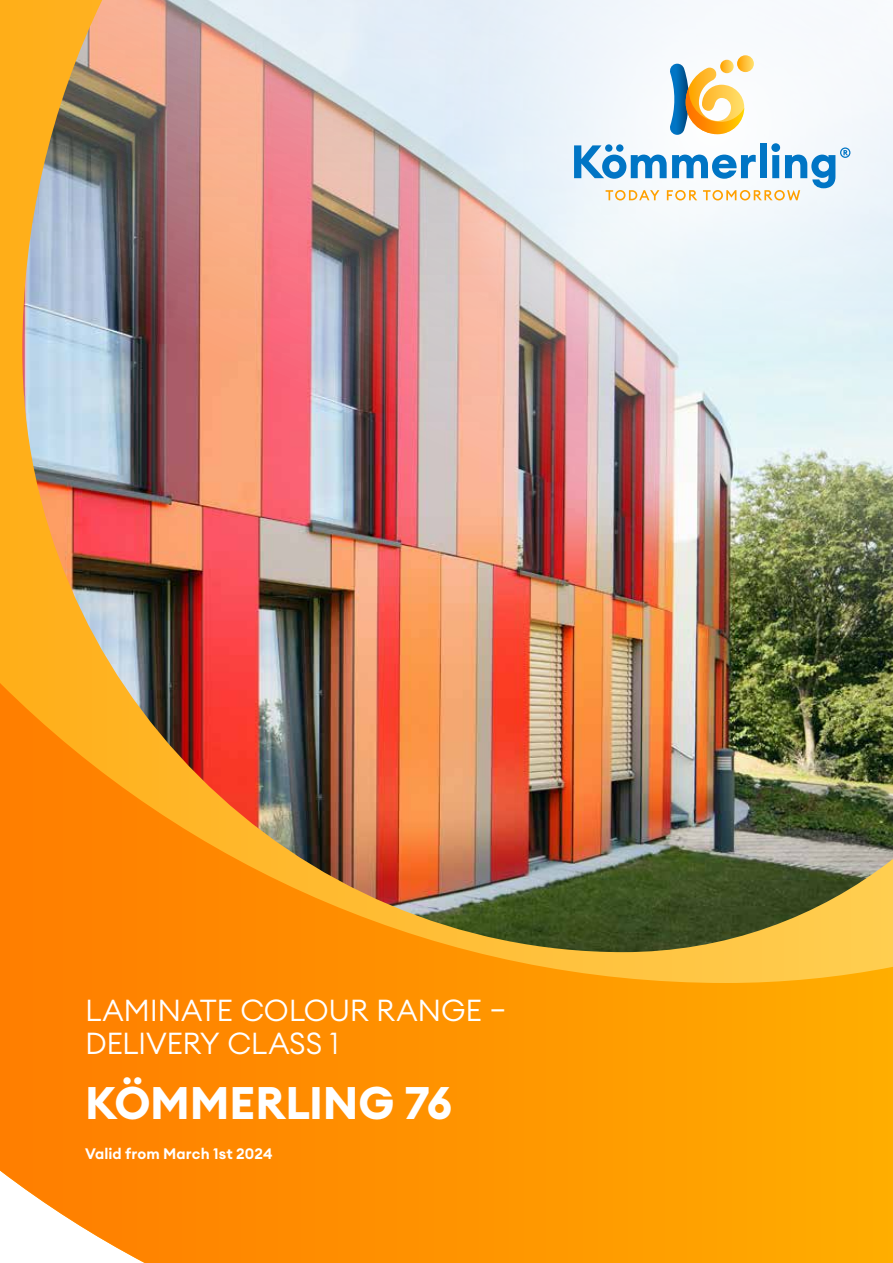
<style>
.page{position:relative;width:893px;height:1263px;background:#fff}
.page>*{position:absolute;margin:0;border:0;box-sizing:border-box;transform-origin:0 0}
.t1{font:700 45px "Euclid Circular A";letter-spacing:-.005em;color:#fff}
.t2{font:300 30px/33px "Euclid Circular A";letter-spacing:-.01em;color:#fff}
.t3{font:600 15px "Euclid Circular A";letter-spacing:.005em;color:#fff}
</style>
<div class="page">
<img style="left:0;top:0;width:893px;height:683px">
<img style="left:0;top:683px;width:893px;height:580px">
<svg style="left:436px;top:0;width:457px;height:404px"></svg>
<svg style="left:720px;top:60px;width:14px;height:13px"></svg>
<svg style="left:737px;top:55px;width:17px;height:17px"></svg>
<svg style="left:669px;top:64px;width:75px;height:71px"></svg>
<svg style="left:574px;top:143px;width:276px;height:57px"></svg>
<p class="t2" style="left:85px;top:993px;width:423px">LAMINATE COLOUR RANGE –<br>DELIVERY CLASS 1</p>
<h1 class="t1" style="left:85px;top:1074px;width:369px">KÖMMERLING 76</h1>
<p class="t3" style="left:85px;top:1144px;width:189px">Valid from March 1st 2024</p>
</div>
